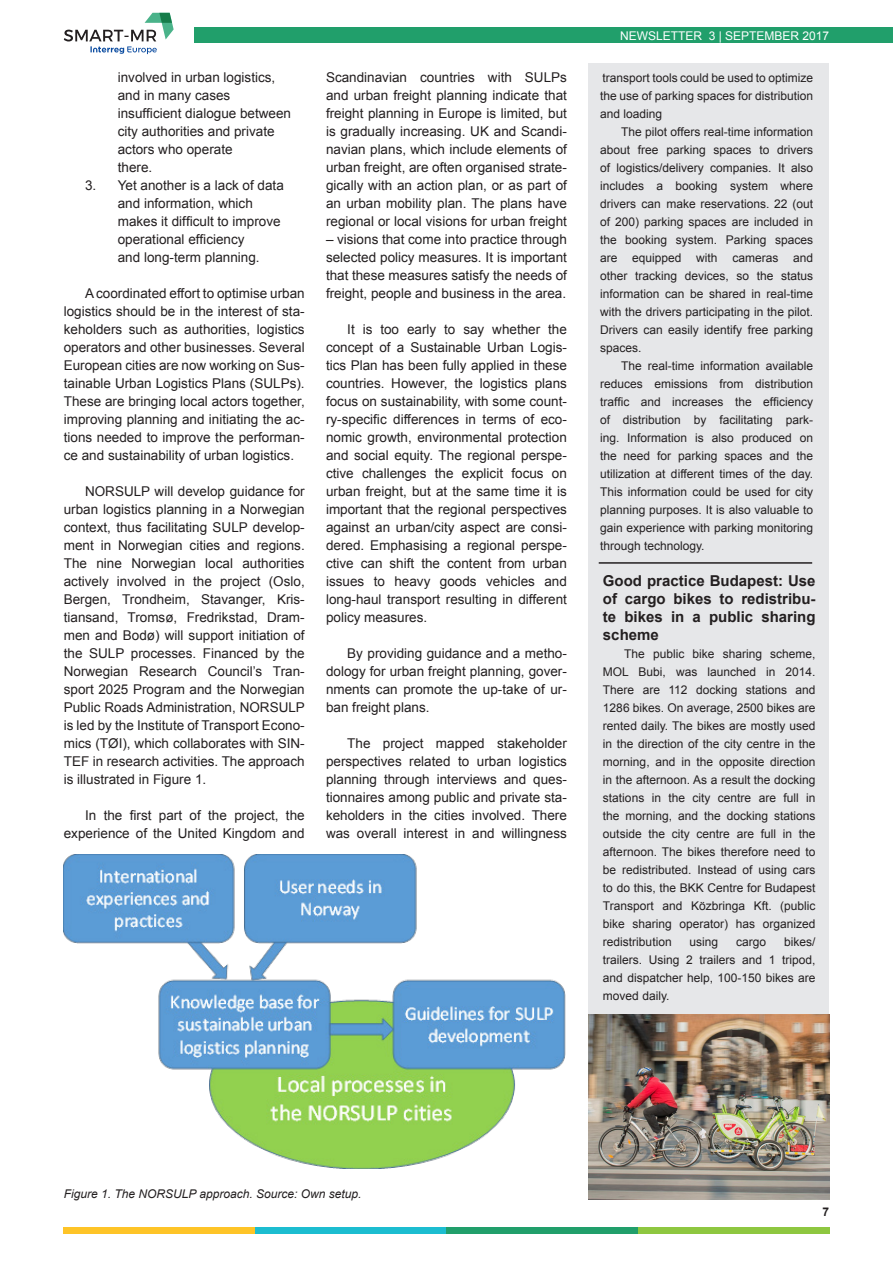
<style>
.page{position:relative;width:893px;height:1263px;background:#fff}
.page>*{position:absolute;margin:0;border:0;box-sizing:border-box;transform-origin:0 0}
.Leipäteksti_1__kpl{font:700 15px/18px "Arial";color:#231f20;text-align:justify}
.Leipäteksti{font:13.5px/18px "Arial";color:#231f20;text-align:justify}
.Leipäteksti-2{font:12px/18px "Arial";color:#231f20;text-align:justify}
.Kuvateksti{font:italic 12px "Arial";color:#231f20}
.t1{font:12px "Arial";color:#fff}
.t2{font:700 12px "Arial";color:#231f20}
</style>
<div class="page">
<div style="left:195px;top:28px;width:698px;height:15px;background:#219f6b"></div>
<div style="left:64px;top:1227px;width:191px;height:7px;background:#fec427"></div>
<div style="left:255px;top:1227px;width:191px;height:7px;background:#1cbdd0"></div>
<div style="left:446px;top:1227px;width:192px;height:7px;background:#219f6b"></div>
<div style="left:638px;top:1227px;width:191px;height:7px;background:#8ec740"></div>
<svg style="left:64px;top:13px;width:110px;height:41px"></svg>
<div style="left:588px;top:64px;width:241px;height:1135px;background:#e6e7e9"></div>
<img style="left:64px;top:854px;width:502px;height:315px">
<img style="left:588px;top:1014px;width:241px;height:185px">
<hr style="left:599px;top:562px;width:213px;height:2px;background:#231f20">
<p class="Leipäteksti" style="left:118px;top:68px;width:159px">involved in urban logistics,</p>
<p class="Leipäteksti" style="left:118px;top:86px;width:175px;text-align:left">and in many cases insufficient dialogue between city authorities and private</p>
<p class="Leipäteksti" style="left:118px;top:140px;width:116px">actors who operate there.</p>
<p class="Leipäteksti" style="left:118px;top:176px;width:168px;text-align:left;text-indent:-33px">3. Yet another is a lack of data and information, which makes it difficult to improve operational efficiency<br>and long-term planning.</p>
<p class="Leipäteksti" style="left:64px;top:284px;width:242px;text-indent:21px">A coordinated effort to optimise urban logistics should be in the interest of sta&shy;keholders such as authorities, logistics operators and other businesses. Several European cities are now working on Sus&shy;tainable Urban Logistics Plans (SULPs).<br>These are bringing local actors together, improving planning and initiating the ac&shy;tions needed to improve the performan&shy;ce and sustainability of urban logistics.</p>
<p class="Leipäteksti" style="left:64px;top:482px;width:243px;text-indent:21px">NORSULP will develop guidance for urban logistics planning in a Norwegian context, thus facilitating SULP develop&shy;ment in Norwegian cities and regions.<br>The nine Norwegian local authorities actively involved in the project (Oslo, Bergen, Trondheim, Stavanger, Kris&shy;tiansand, Tromsø, Fredrikstad, Dram&shy;men and Bodø) will support initiation of the SULP processes. Financed by the Norwegian Research Council’s Tran&shy;sport 2025 Program and the Norwegian Public Roads Administration, NORSULP is led by the Institute of Transport Econo&shy;mics (TØI), which collaborates with SIN-TEF in research activities. The approach is illustrated in Figure 1.</p>
<p class="Leipäteksti" style="left:64px;top:806px;width:242px;text-align:right">In the first part of the project, the experience of the United Kingdom and</p>
<p class="Leipäteksti" style="left:326px;top:68px;width:242px">Scandinavian countries with SULPs and urban freight planning indicate that freight planning in Europe is limited, but is gradually increasing. UK and Scandi&shy;navian plans, which include elements of urban freight, are often organised strate&shy;gically with an action plan, or as part of an urban mobility plan. The plans have regional or local visions for urban freight</p>
<p class="Leipäteksti" style="left:326px;top:230px;width:242px">– visions that come into practice through selected policy measures. It is important that these measures satisfy the needs of freight, people and business in the area.</p>
<p class="Leipäteksti" style="left:326px;top:320px;width:242px;text-indent:21px">It is too early to say whether the concept of a Sustainable Urban Logis&shy;tics Plan has been fully applied in these countries. However, the logistics plans focus on sustainability, with some count&shy;ry-specific differences in terms of eco&shy;nomic growth, environmental protection and social equity. The regional perspe&shy;ctive challenges the explicit focus on urban freight, but at the same time it is important that the regional perspectives against an urban/city aspect are consi&shy;dered. Emphasising a regional perspe&shy;ctive can shift the content from urban issues to heavy goods vehicles and long-haul transport resulting in different policy measures.</p>
<p class="Leipäteksti" style="left:326px;top:644px;width:242px;text-indent:21px">By providing guidance and a metho&shy;dology for urban freight planning, gover&shy;nments can promote the up-take of ur&shy;ban freight plans.</p>
<p class="Leipäteksti" style="left:326px;top:734px;width:242px;text-indent:21px">The project mapped stakeholder perspectives related to urban logistics planning through interviews and ques&shy;tionnaires among public and private sta&shy;keholders in the cities involved. There was overall interest in and willingness</p>
<p class="t1" style="left:620px;top:28px;width:211px">NEWSLETTER 3 | SEPTEMBER 2017</p>
<p class="Leipäteksti-2" style="left:600px;top:69px;width:215px">transport tools could be used to optimize the use of parking spaces for distribution and loading</p>
<p class="Leipäteksti-2" style="left:600px;top:123px;width:215px;text-indent:21px">The pilot offers real-time information about free parking spaces to drivers of logistics/delivery companies. It also includes a booking system where drivers can make reservations. 22 (out of 200) parking spaces are included in the booking system. Parking spaces are equipped with cameras and other tracking devices, so the status information can be shared in real-time with the drivers participating in the pilot.<br>Drivers can easily identify free parking spaces.</p>
<p class="Leipäteksti-2" style="left:600px;top:357px;width:215px;text-indent:21px">The real-time information available reduces emissions from distribution traffic and increases the efficiency of distribution by facilitating park&shy;ing. Information is also produced on the need for parking spaces and the utilization at different times of the day.<br>This information could be used for city planning purposes. It is also valuable to gain experience with parking monitoring through technology.</p>
<p class="Leipäteksti_1__kpl" style="left:603px;top:572px;width:214px">Good practice Budapest: Use of cargo bikes to redistribu&shy;te bikes in a public sharing scheme</p>
<p class="Leipäteksti-2" style="left:603px;top:645px;width:214px;text-indent:21px">The public bike sharing scheme, MOL Bubi, was launched in 2014.<br>There are 112 docking stations and 1286 bikes. On average, 2500 bikes are rented daily. The bikes are mostly used in the direction of the city centre in the morning, and in the opposite direction in the afternoon. As a result the docking stations in the city centre are full in the morning, and the docking stations outside the city centre are full in the afternoon. The bikes therefore need to be redistributed. Instead of using cars to do this, the BKK Centre for Budapest Transport and Közbringa Kft. (public bike sharing operator) has organized redistribution</p>
<p class="Leipäteksti-2" style="left:603px;top:933px;width:214px;text-indent:181px">bikes/ trailers. Using 2 trailers and 1 tripod, and dispatcher help, 100-150 bikes are moved daily.</p>
<p class="Leipäteksti-2" style="left:690px;top:933px;width:30px">using</p>
<p class="Leipäteksti-2" style="left:736px;top:933px;width:32px">cargo</p>
<p class="Kuvateksti" style="left:64px;top:1186px;width:299px">Figure 1. The NORSULP approach. Source: Own setup.</p>
<p class="t2" style="left:822px;top:1204px;width:8px">7</p>
</div>
